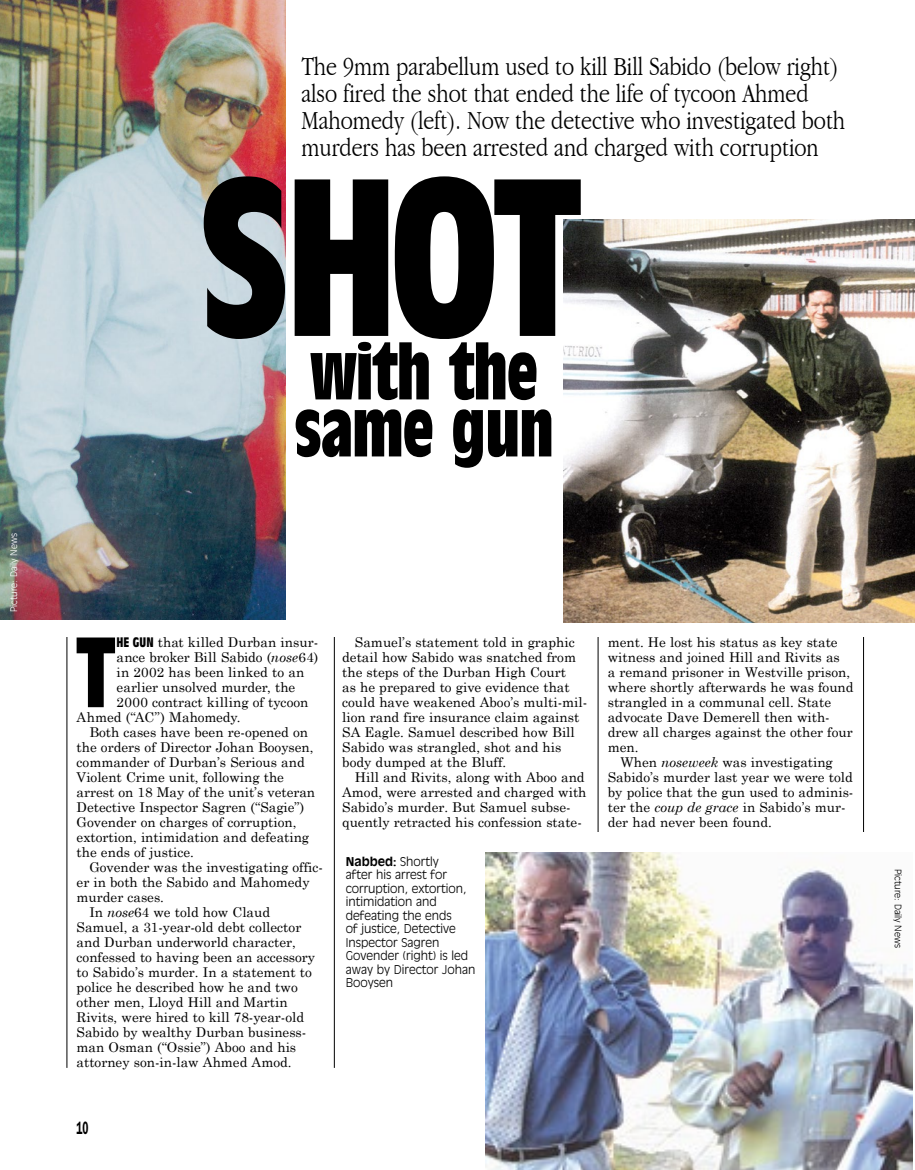
<style>
.page{position:relative;width:915px;height:1170px;background:#fff}
.page>*{position:absolute;margin:0;border:0;box-sizing:border-box;transform-origin:0 0}
.t1{font:700 condensed 219px "Antique Olive";color:#000}
.t2{font:700 condensed 97.5px "Antique Olive";color:#000}
.t3{font:700 condensed 76.5px/57px "Antique Olive";letter-spacing:-.02em;color:#000}
.t4{font:300 condensed 27px/27px "Garamond";color:#000}
.t5{font:600 18px "Franklin Gothic";color:#000;scale:.56 1}
.t6{font:13.5px/15px "Century Schoolbook";color:#000}
.t7{font:300 12px/13.5px "Antique Olive";color:#000}
.t8{font:300 9px "Antique Olive";color:#fff}
.t9{font:300 9px "Antique Olive";color:#000}
.s1{font-family:"Antique Olive";font-weight:700;font-stretch:condensed}
.s2{font-style:italic}
.s3{font-weight:700}
</style>
<div class="page">
<hr style="left:66px;top:81px;width:1px;height:986px;background:#000">
<hr style="left:334px;top:81px;width:1px;height:986px;background:#000">
<hr style="left:597px;top:80px;width:1px;height:987px;background:#000">
<hr style="left:862px;top:80px;width:1px;height:987px;background:#000">
<div style="left:340px;top:832px;width:574px;height:310px;background:#fff"></div>
<div style="left:0;top:0;width:914px;height:636px;background:#fff"></div>
<img style="left:0;top:0;width:285px;height:619px">
<img style="left:563px;top:220px;width:351px;height:402px">
<img style="left:485px;top:852px;width:427px;height:317px">
<p class="t8" style="left:9px;top:612px;width:80px;rotate:-90deg">Picture: Daily News</p>
<h3 class="t4" style="left:301px;top:53px;width:545px">The 9mm parabellum used to kill Bill Sabido (below right) also fired the shot that ended the life of tycoon Ahmed Mahomedy (left). Now the detective who investigated both murders has been arrested and charged with corruption</h3>
<h1 class="t1" style="left:200px;top:137px;width:382px">SHOT</h1>
<h3 class="t3" style="left:294px;top:342px;width:262px">with the same gun</h3>
<h2 class="t2" style="left:77px;top:618px;width:40px">T</h2>
<p class="t6" style="left:117px;top:634px;width:203px"><span class="s1">HE GUN</span> that killed Durban insur-</p>
<p class="t6" style="left:117px;top:649px;width:203px">ance broker Bill Sabido (<span class="s2">nose</span>64)</p>
<p class="t6" style="left:117px;top:664px;width:189px">in 2002 has been linked to an</p>
<p class="t6" style="left:117px;top:679px;width:180px">earlier unsolved murder, the</p>
<p class="t6" style="left:117px;top:694px;width:193px">2000 contract killing of tycoon</p>
<p class="t6" style="left:77px;top:709px;width:165px">Ahmed (“AC”) Mahomedy.</p>
<p class="t6" style="left:89px;top:724px;width:220px">Both cases have been re-opened on</p>
<p class="t6" style="left:77px;top:739px;width:238px">the orders of Director Johan Booysen,</p>
<p class="t6" style="left:77px;top:754px;width:230px">commander of Durban’s Serious and</p>
<p class="t6" style="left:77px;top:769px;width:209px">Violent Crime unit, following the</p>
<p class="t6" style="left:77px;top:784px;width:240px">arrest on 18 May of the unit’s veteran</p>
<p class="t6" style="left:77px;top:799px;width:229px">Detective Inspector Sagren (“Sagie”)</p>
<p class="t6" style="left:77px;top:814px;width:221px">Govender on charges of corruption,</p>
<p class="t6" style="left:77px;top:829px;width:234px">extortion, intimidation and defeating</p>
<p class="t6" style="left:77px;top:844px;width:119px">the ends of justice.</p>
<p class="t6" style="left:89px;top:859px;width:235px">Govender was the investigating offic-</p>
<p class="t6" style="left:77px;top:874px;width:234px">er in both the Sabido and Mahomedy</p>
<p class="t6" style="left:77px;top:889px;width:89px">murder cases.</p>
<p class="t6" style="left:89px;top:904px;width:182px">In <span class="s2">nose</span>64 we told how Claud</p>
<p class="t6" style="left:77px;top:919px;width:226px">Samuel, a 31-year-old debt collector</p>
<p class="t6" style="left:77px;top:934px;width:221px">and Durban underworld character,</p>
<p class="t6" style="left:77px;top:949px;width:240px">confessed to having been an accessory</p>
<p class="t6" style="left:77px;top:964px;width:237px">to Sabido’s murder. In a statement to</p>
<p class="t6" style="left:77px;top:979px;width:223px">police he described how he and two</p>
<p class="t6" style="left:77px;top:994px;width:212px">other men, Lloyd Hill and Martin</p>
<p class="t6" style="left:77px;top:1009px;width:229px">Rivits, were hired to kill 78-year-old</p>
<p class="t6" style="left:77px;top:1024px;width:231px">Sabido by wealthy Durban business-</p>
<p class="t6" style="left:77px;top:1039px;width:221px">man Osman (“Ossie”) Aboo and his</p>
<p class="t6" style="left:77px;top:1054px;width:216px">attorney son-in-law Ahmed Amod.</p>
<p class="t6" style="left:342px;top:634px;width:246px;text-indent:13px">Samuel’s statement told in graphic detail how Sabido was snatched from the steps of the Durban High Court<br>as he prepared to give evidence that could have weakened Aboo’s multi-mil&shy;lion rand fire insurance claim against SA Eagle. Samuel described how Bill Sabido was strangled, shot and his body dumped at the Bluff.</p>
<p class="t6" style="left:342px;top:769px;width:246px;text-indent:13px">Hill and Rivits, along with Aboo and Amod, were arrested and charged with Sabido’s murder. But Samuel subse&shy;quently retracted his confession state-</p>
<p class="t7" style="left:345px;top:854px;width:131px"><span class="s3">Nabbed:</span> Shortly<br>after his arrest for corruption, extortion, intimidation and defeating the ends<br>of justice, Detective<br>Inspector Sagren<br>Govender (right) is led away by Director Johan<br>Booysen</p>
<h3 class="t5" style="left:77px;top:1117px;width:23px">10</h3>
<p class="t6" style="left:607px;top:634px;width:231px">ment. He lost his status as key state</p>
<p class="t6" style="left:607px;top:649px;width:233px">witness and joined Hill and Rivits as</p>
<p class="t6" style="left:607px;top:664px;width:244px">a remand prisoner in Westville prison,</p>
<p class="t6" style="left:607px;top:679px;width:247px">where shortly afterwards he was found</p>
<p class="t6" style="left:607px;top:694px;width:225px">strangled in a communal cell. State</p>
<p class="t6" style="left:607px;top:709px;width:223px">advocate Dave Demerell then with-</p>
<p class="t6" style="left:607px;top:724px;width:246px">drew all charges against the other four</p>
<p class="t6" style="left:607px;top:739px;width:32px">men.</p>
<p class="t6" style="left:620px;top:754px;width:214px">When <span class="s2">noseweek</span> was investigating</p>
<p class="t6" style="left:607px;top:769px;width:246px">Sabido’s murder last year we were told</p>
<p class="t6" style="left:607px;top:784px;width:247px">by police that the gun used to adminis-</p>
<p class="t6" style="left:607px;top:799px;width:239px">ter the <span class="s2">coup de grace</span> in Sabido’s mur-</p>
<p class="t6" style="left:607px;top:814px;width:166px">der had never been found.</p>
<p class="t9" style="left:903px;top:868px;width:80px;rotate:90deg">Picture: Daily News</p>
</div>
